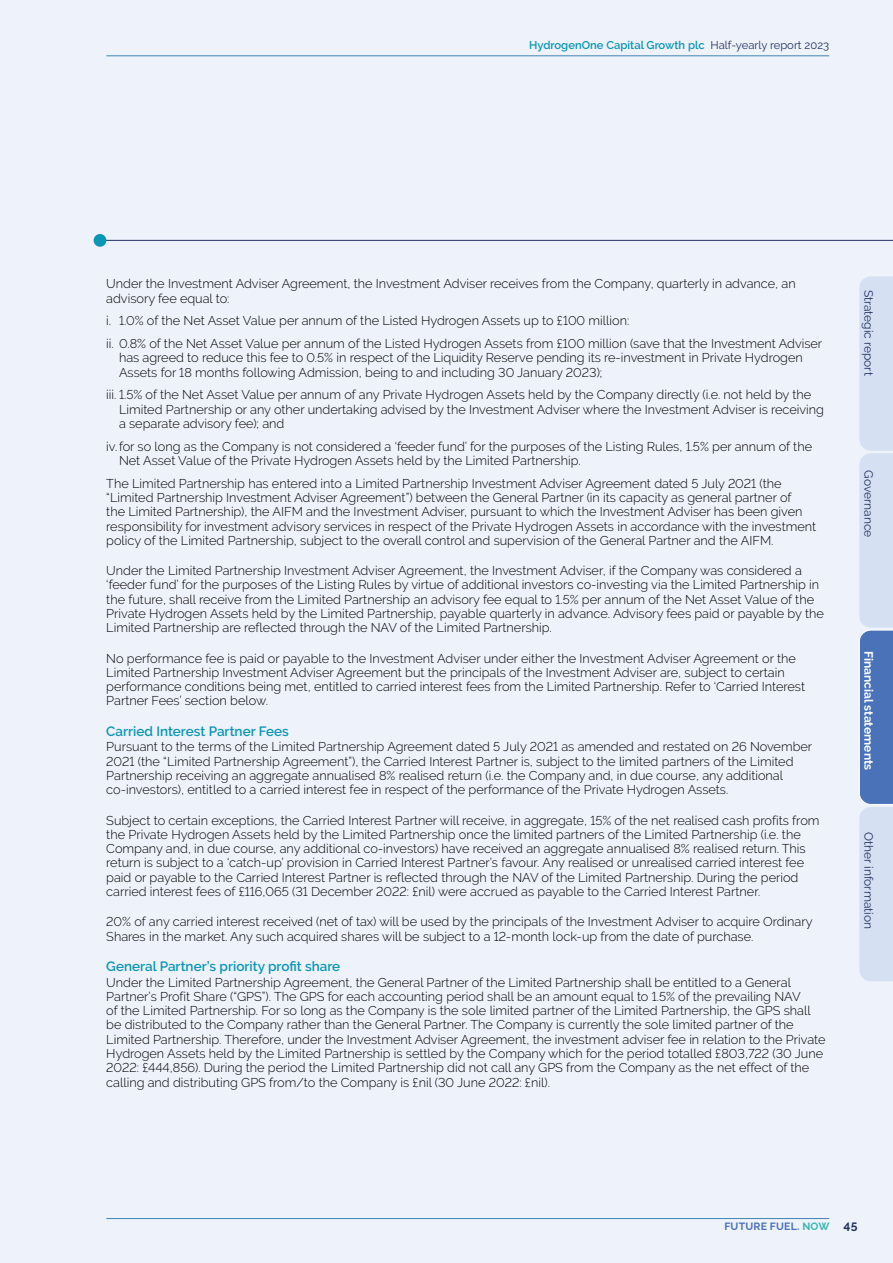
<style>
.page{position:relative;width:893px;height:1263px;background:#eef2fa}
.page>*{position:absolute;margin:0;border:0;box-sizing:border-box;transform-origin:0 0}
.t1{font:600 13.5px "Raleway";color:#0b96b5}
.t2{font:300 12.75px/14.2px "Raleway";color:#000}
.t3{font:12px "Raleway";color:#233363}
.t4{font:700 12px "Raleway";color:#fff}
.t5{font:600 11.25px "Raleway";color:#0b96b5}
.t6{font:700 10.5px "Raleway";letter-spacing:.02em;color:#4a72b8}
.s1{font-weight:400;color:#233363}
.s2{color:#37b7af}
.s3{font-size:12px;color:#233363}
</style>
<div class="page">
<hr style="left:106px;top:56px;width:723px;height:1px;background:#4186b2">
<hr style="left:102px;top:240px;width:791px;height:1px;background:#233363">
<div style="left:94px;top:234px;width:12px;height:13px;background:#0b96b5;border-radius:50%"></div>
<hr style="left:106px;top:1218px;width:723px;height:1px;background:#4186b2">
<svg style="left:859px;top:276px;width:34px;height:705px;background:#b5c6e5"></svg>
<p class="t5" style="left:529px;top:38px;width:302px">HydrogenOne Capital Growth plc <span class="s1">Half-yearly report 2023</span></p>
<p class="t2" style="left:106px;top:277px;width:691px">Under the Investment Adviser Agreement, the Investment Adviser receives from the Company, quarterly in advance, an advisory fee equal to:</p>
<p class="t2" style="left:106px;top:309px;width:717px;line-height:22.8px">i. 1.0% of the Net Asset Value per annum of the Listed Hydrogen Assets up to £100 million:<br>ii. 0.8% of the Net Asset Value per annum of the Listed Hydrogen Assets from £100 million (save that the Investment Adviser</p>
<p class="t2" style="left:119px;top:351px;width:685px">has agreed to reduce this fee to 0.5% in respect of the Liquidity Reserve pending its re-investment in Private Hydrogen<br>Assets for 18 months following Admission, being to and including 30 January 2023);</p>
<p class="t2" style="left:119px;top:388px;width:706px;text-indent:-13px">iii. 1.5% of the Net Asset Value per annum of any Private Hydrogen Assets held by the Company directly (i.e. not held by the<br>Limited Partnership or any other undertaking advised by the Investment Adviser where the Investment Adviser is receiving a separate advisory fee); and</p>
<p class="t2" style="left:119px;top:439px;width:695px;text-indent:-13px">iv.for so long as the Company is not considered a ‘feeder fund’ for the purposes of the Listing Rules, 1.5% per annum of the<br>Net Asset Value of the Private Hydrogen Assets held by the Limited Partnership.</p>
<p class="t2" style="left:106px;top:476px;width:711px">The Limited Partnership has entered into a Limited Partnership Investment Adviser Agreement dated 5 July 2021 (the “Limited Partnership Investment Adviser Agreement”) between the General Partner (in its capacity as general partner of<br>the Limited Partnership), the AIFM and the Investment Adviser, pursuant to which the Investment Adviser has been given responsibility for investment advisory services in respect of the Private Hydrogen Assets in accordance with the investment policy of the Limited Partnership, subject to the overall control and supervision of the General Partner and the AIFM.</p>
<p class="t2" style="left:106px;top:563px;width:719px">Under the Limited Partnership Investment Adviser Agreement, the Investment Adviser, if the Company was considered a ‘feeder fund’ for the purposes of the Listing Rules by virtue of additional investors co-investing via the Limited Partnership in the future, shall receive from the Limited Partnership an advisory fee equal to 1.5% per annum of the Net Asset Value of the Private Hydrogen Assets held by the Limited Partnership, payable quarterly in advance. Advisory fees paid or payable by the Limited Partnership are reflected through the NAV of the Limited Partnership.</p>
<p class="t2" style="left:106px;top:651px;width:700px">No performance fee is paid or payable to the Investment Adviser under either the Investment Adviser Agreement or the Limited Partnership Investment Adviser Agreement but the principals of the Investment Adviser are, subject to certain performance conditions being met, entitled to carried interest fees from the Limited Partnership. Refer to ‘Carried Interest Partner Fees’ section below.</p>
<p class="t1" style="left:106px;top:723px;width:184px">Carried Interest Partner Fees</p>
<p class="t2" style="left:106px;top:740px;width:707px">Pursuant to the terms of the Limited Partnership Agreement dated 5 July 2021 as amended and restated on 26 November 2021 (the “Limited Partnership Agreement”), the Carried Interest Partner is, subject to the limited partners of the Limited Partnership receiving an aggregate annualised 8% realised return (i.e. the Company and, in due course, any additional co-investors), entitled to a carried interest fee in respect of the performance of the Private Hydrogen Assets.</p>
<p class="t2" style="left:106px;top:813px;width:715px">Subject to certain exceptions, the Carried Interest Partner will receive, in aggregate, 15% of the net realised cash profits from the Private Hydrogen Assets held by the Limited Partnership once the limited partners of the Limited Partnership (i.e. the Company and, in due course, any additional co-investors) have received an aggregate annualised 8% realised return. This return is subject to a ‘catch-up’ provision in Carried Interest Partner’s favour. Any realised or unrealised carried interest fee paid or payable to the Carried Interest Partner is reflected through the NAV of the Limited Partnership. During the period carried interest fees of £116,065 (31 December 2022: £nil) were accrued as payable to the Carried Interest Partner.</p>
<p class="t2" style="left:106px;top:915px;width:708px">20% of any carried interest received (net of tax) will be used by the principals of the Investment Adviser to acquire Ordinary<br>Shares in the market. Any such acquired shares will be subject to a 12-month lock-up from the date of purchase.</p>
<p class="t1" style="left:106px;top:958px;width:235px">General Partner’s priority profit share</p>
<p class="t2" style="left:106px;top:975px;width:721px">Under the Limited Partnership Agreement, the General Partner of the Limited Partnership shall be entitled to a General Partner’s Profit Share (“GPS”). The GPS for each accounting period shall be an amount equal to 1.5% of the prevailing NAV<br>of the Limited Partnership. For so long as the Company is the sole limited partner of the Limited Partnership, the GPS shall be distributed to the Company rather than the General Partner. The Company is currently the sole limited partner of the Limited Partnership. Therefore, under the Investment Adviser Agreement, the investment adviser fee in relation to the Private Hydrogen Assets held by the Limited Partnership is settled by the Company which for the period totalled £803,722 (30 June 2022: £444,856). During the period the Limited Partnership did not call any GPS from the Company as the net effect of the calling and distributing GPS from/to the Company is £nil (30 June 2022: £nil).</p>
<p class="t3" style="left:876px;top:289px;width:88px;rotate:90deg">Strategic report</p>
<p class="t3" style="left:876px;top:470px;width:69px;rotate:90deg">Governance</p>
<p class="t4" style="left:875px;top:651px;width:121px;rotate:90deg">Financial statements</p>
<p class="t3" style="left:876px;top:832px;width:98px;rotate:90deg">Other information</p>
<p class="t6" style="left:724px;top:1220px;width:135px">FUTURE FUEL. <span class="s2">NOW</span> <span class="s3">45</span></p>
</div>
